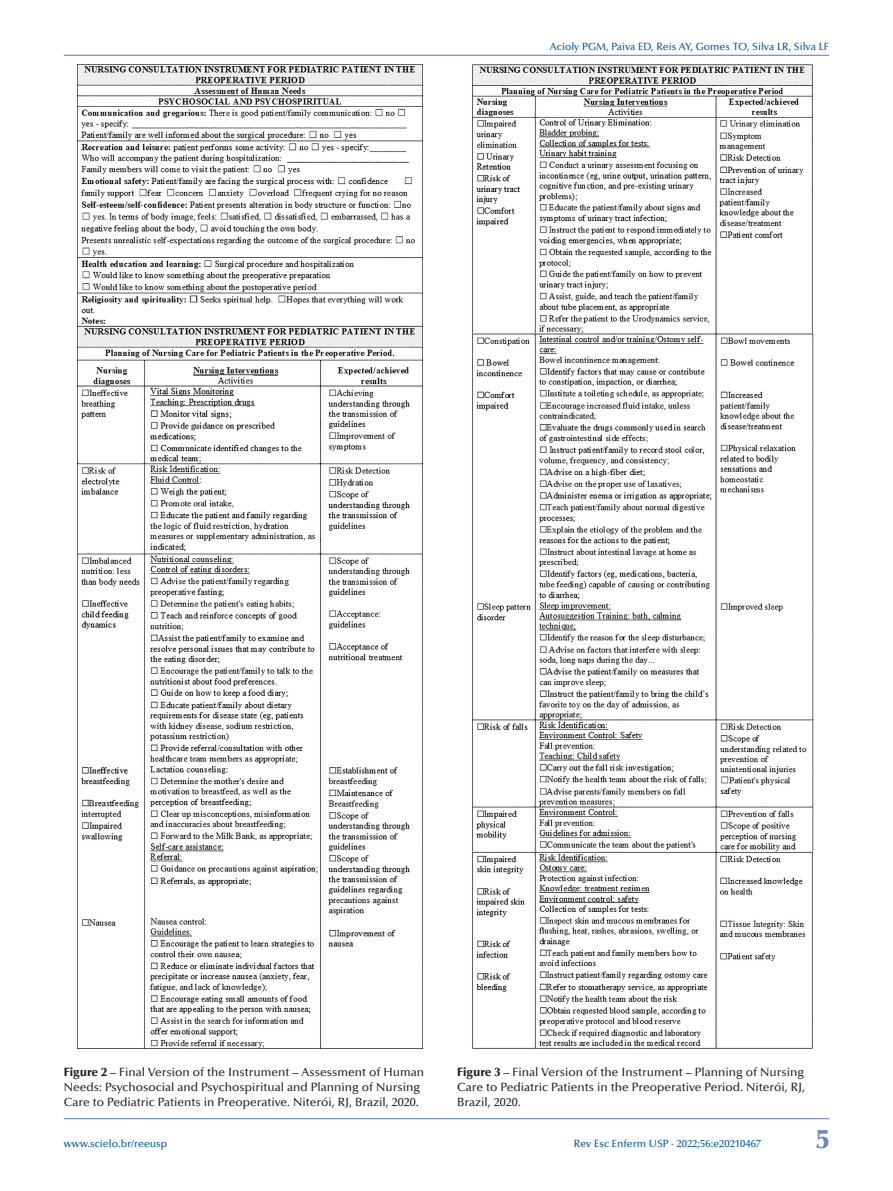
<style>
.page{position:relative;width:893px;height:1191px;background:#fff}
.page>*{position:absolute;margin:0;border:0;box-sizing:border-box;transform-origin:0 0}
.t1{font:900 27px "Optima LT";color:#6e84c1}
.Titulo_Tabela___Lege{font:500 12px/15px "Optima LT";color:#231f20}
.t2{font:500 10.5px "Optima LT";color:#0154a6}
.s1{font-weight:900}
</style>
<div class="page">
<hr style="left:64px;top:1118px;width:765px;height:1px;background:#6e84c1">
<hr style="left:64px;top:55px;width:765px;height:1px;background:#6e84c1">
<img style="left:77px;top:65px;width:345px;height:983px">
<img style="left:472px;top:65px;width:342px;height:983px">
<p class="t2" style="left:550px;top:40px;width:281px">Acioly PGM, Paiva ED, Reis AY, Gomes TO, Silva LR, Silva LF</p>
<p class="Titulo_Tabela___Lege" style="left:64px;top:1064px;width:362px"><span class="s1">Figure 2</span> – Final Version of the Instrument – Assessment of Human<br>Needs: Psychosocial and Psychospiritual and Planning of Nursing<br>Care to Pediatric Patients in Preoperative. Niterói, RJ, Brazil, 2020.</p>
<p class="Titulo_Tabela___Lege" style="left:457px;top:1064px;width:349px;text-align:justify"><span class="s1">Figure 3</span> – Final Version of the Instrument – Planning of Nursing Care to Pediatric Patients in the Preoperative Period. Niterói, RJ, Brazil, 2020.</p>
<p class="t2" style="left:64px;top:1137px;width:105px">www.scielo.br/reeusp</p>
<p class="t2" style="left:574px;top:1137px;width:189px">Rev Esc Enferm USP · 2022;56:e20210467</p>
<h1 class="t1" style="left:816px;top:1123px;width:15px">5</h1>
</div>
